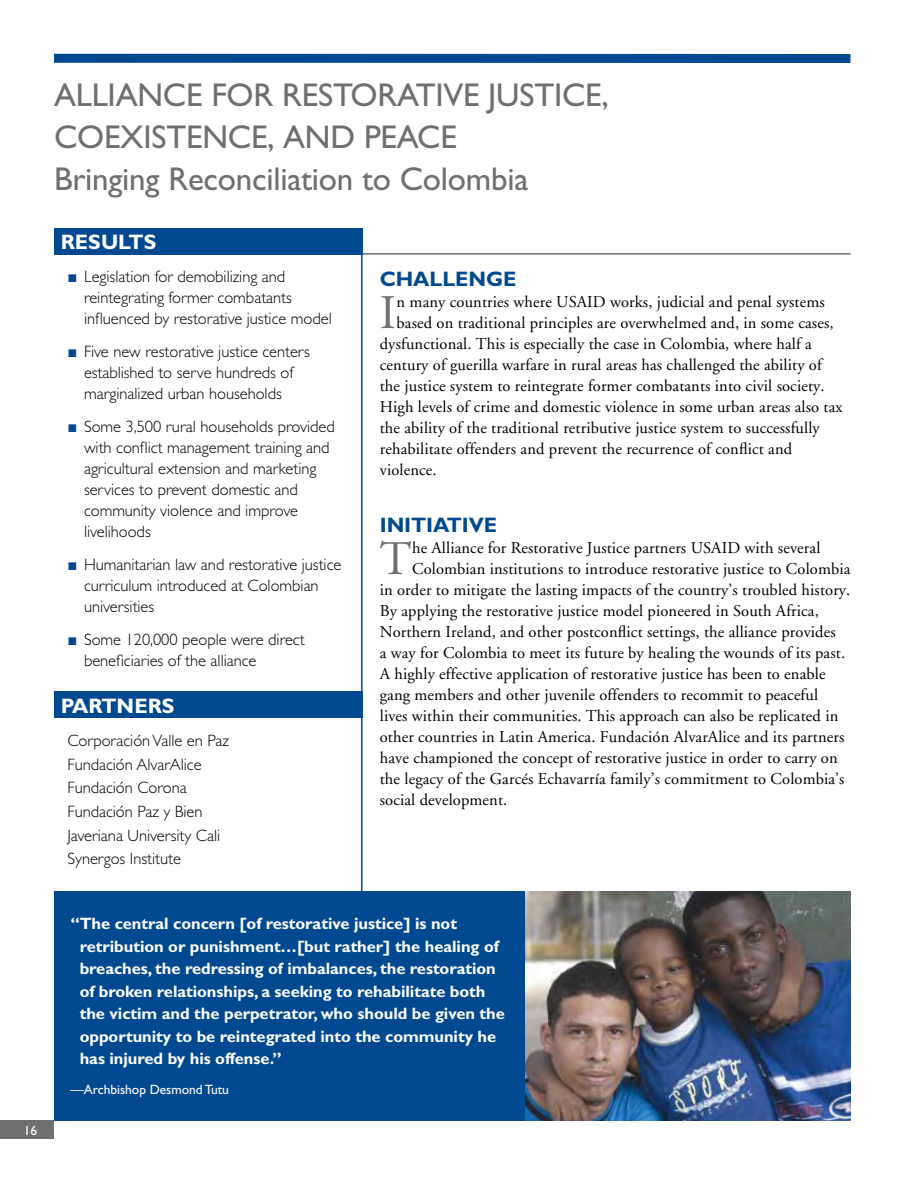
<style>
.page{position:relative;width:918px;height:1188px;background:#fff}
.page>*{position:absolute;margin:0;border:0;box-sizing:border-box;transform-origin:0 0}
.t1{font:48.15px "Adobe Garamond";color:#6d6f71}
.t2{font:33px/42px "Gill Sans";letter-spacing:-.005em;color:#6d6f71}
.t3{font:700 21px "Gill Sans";letter-spacing:-.005em;color:#004990}
.t4{font:700 21px "Gill Sans";color:#fff}
.t5{font:16.5px "Adobe Garamond";letter-spacing:.005em;color:#000}
.t6{font:300 16.5px/21px "Gill Sans";letter-spacing:-.005em;color:#000}
.t7{font:700 16.5px/22.5px "Gill Sans";letter-spacing:-.005em;color:#fff}
.t8{font:13.5px "Gill Sans";letter-spacing:-.005em;color:#fff}
.s1{font-family:"Times New Roman";font-weight:700;color:#004990}
</style>
<div class="page">
<hr style="left:361px;top:254px;width:2px;height:866px;background:#004990">
<div style="left:54px;top:54px;width:796px;height:9px;background:#004990"></div>
<hr style="left:54px;top:253px;width:796px;height:2px;background:#6d6f71">
<div style="left:0;top:1120px;width:54px;height:19px;background:#6d6f71"></div>
<div style="left:54px;top:228px;width:309px;height:27px;background:#004990"></div>
<div style="left:54px;top:692px;width:308px;height:26px;background:#004990"></div>
<img style="left:525px;top:891px;width:325px;height:229px">
<div style="left:54px;top:891px;width:471px;height:229px;background:#004990"></div>
<h2 class="t2" style="left:54px;top:74px;width:556px">ALLIANCE FOR RESTORATIVE JUSTICE,<br>COEXISTENCE, AND PEACE<br>BRINGING RECONCILIATION TO COLOMBIA</h2>
<p class="t4" style="left:61px;top:230px;width:97px">Results</p>
<p class="t6" style="left:84px;top:267px;width:249px;text-indent:-16px"><span class="s1">■</span> Legislation for demobilizing and reintegrating former combatants influenced by restorative justice model</p>
<p class="t6" style="left:84px;top:342px;width:227px;text-indent:-16px"><span class="s1">■</span> Five new restorative justice centers established to serve hundreds of marginalized urban households</p>
<p class="t6" style="left:84px;top:417px;width:252px;text-indent:-16px"><span class="s1">■</span> Some 3,500 rural households provided with conflict management training and agricultural extension and marketing services to prevent domestic and community violence and improve livelihoods</p>
<p class="t6" style="left:84px;top:555px;width:259px;text-indent:-16px"><span class="s1">■</span> Humanitarian law and restorative justice curriculum introduced at Colombian universities</p>
<p class="t6" style="left:84px;top:630px;width:222px;text-indent:-16px"><span class="s1">■</span> Some 120,000 people were direct beneficiaries of the alliance</p>
<p class="t4" style="left:61px;top:693px;width:115px">Partners</p>
<p class="t6" style="left:68px;top:729px;width:163px;line-height:23.7px">Corporación Valle en Paz<br>Fundación AlvarAlice<br>Fundación Corona<br>Fundación Paz y Bien<br>Javeriana University Cali<br>Synergos Institute</p>
<p class="t3" style="left:380px;top:266px;width:49px">CHALLEN</p>
<p class="t3" style="left:486px;top:266px;width:29px">GE</p>
<h1 class="t1" style="left:380px;top:287px;width:18px">I</h1>
<p class="t5" style="left:397px;top:293px;width:430px">n many countries where USAID works, judicial and penal systems</p>
<p class="t5" style="left:397px;top:314px;width:439px">based on traditional principles are overwhelmed and, in some cases,</p>
<p class="t5" style="left:380px;top:335px;width:434px">dysfunctional. This is especially the case in Colombia, where half a</p>
<p class="t5" style="left:380px;top:356px;width:444px">century of guerilla warfare in rural areas has challenged the ability of</p>
<p class="t5" style="left:380px;top:377px;width:446px">the justice system to reintegrate former combatants into civil society.</p>
<p class="t5" style="left:380px;top:398px;width:464px">High levels of crime and domestic violence in some urban areas also tax</p>
<p class="t5" style="left:380px;top:419px;width:441px">the ability of the traditional retributive justice system to successfully</p>
<p class="t5" style="left:380px;top:440px;width:414px">rehabilitate offenders and prevent the recurrence of conflict and</p>
<p class="t5" style="left:380px;top:461px;width:58px">violence.</p>
<p class="t3" style="left:380px;top:512px;width:116px">INITIATIVE</p>
<h1 class="t1" style="left:380px;top:533px;width:33px">T</h1>
<p class="t5" style="left:412px;top:539px;width:410px">he Alliance for Restorative Justice partners USAID with several</p>
<p class="t5" style="left:412px;top:560px;width:440px">Colombian institutions to introduce restorative justice to Colombia</p>
<p class="t5" style="left:380px;top:581px;width:472px">in order to mitigate the lasting impacts of the country’s troubled history.</p>
<p class="t5" style="left:380px;top:602px;width:441px">By applying the restorative justice model pioneered in South Africa,</p>
<p class="t5" style="left:380px;top:623px;width:457px">Northern Ireland, and other postconflict settings, the alliance provides</p>
<p class="t5" style="left:380px;top:644px;width:467px">a way for Colombia to meet its future by healing the wounds of its past.</p>
<p class="t5" style="left:380px;top:665px;width:447px">A highly effective application of restorative justice has been to enable</p>
<p class="t5" style="left:380px;top:686px;width:440px">gang members and other juvenile offenders to recommit to peaceful</p>
<p class="t5" style="left:380px;top:707px;width:460px">lives within their communities. This approach can also be replicated in</p>
<p class="t5" style="left:380px;top:728px;width:466px">other countries in Latin America. Fundación AlvarAlice and its partners</p>
<p class="t5" style="left:380px;top:749px;width:459px">have championed the concept of restorative justice in order to carry on</p>
<p class="t5" style="left:380px;top:770px;width:466px">the legacy of the Garcés Echavarría family’s commitment to Colombia’s</p>
<p class="t5" style="left:380px;top:791px;width:129px">social development.</p>
<p class="t8" style="left:24px;top:1122px;width:15px">16</p>
<p class="t7" style="left:80px;top:913px;width:427px;text-indent:-9px">“ The central concern [of restorative justice] is not retribution or punishment…[but rather] the healing of breaches, the redressing of imbalances, the restoration of broken relationships, a seeking to rehabilitate both the victim and the perpetrator, who should be given the opportunity to be reintegrated into the community he has injured by his offense.”</p>
<p class="t8" style="left:70px;top:1082px;width:160px">— ARCHBISHOP DESMOND TUTU</p>
</div>
